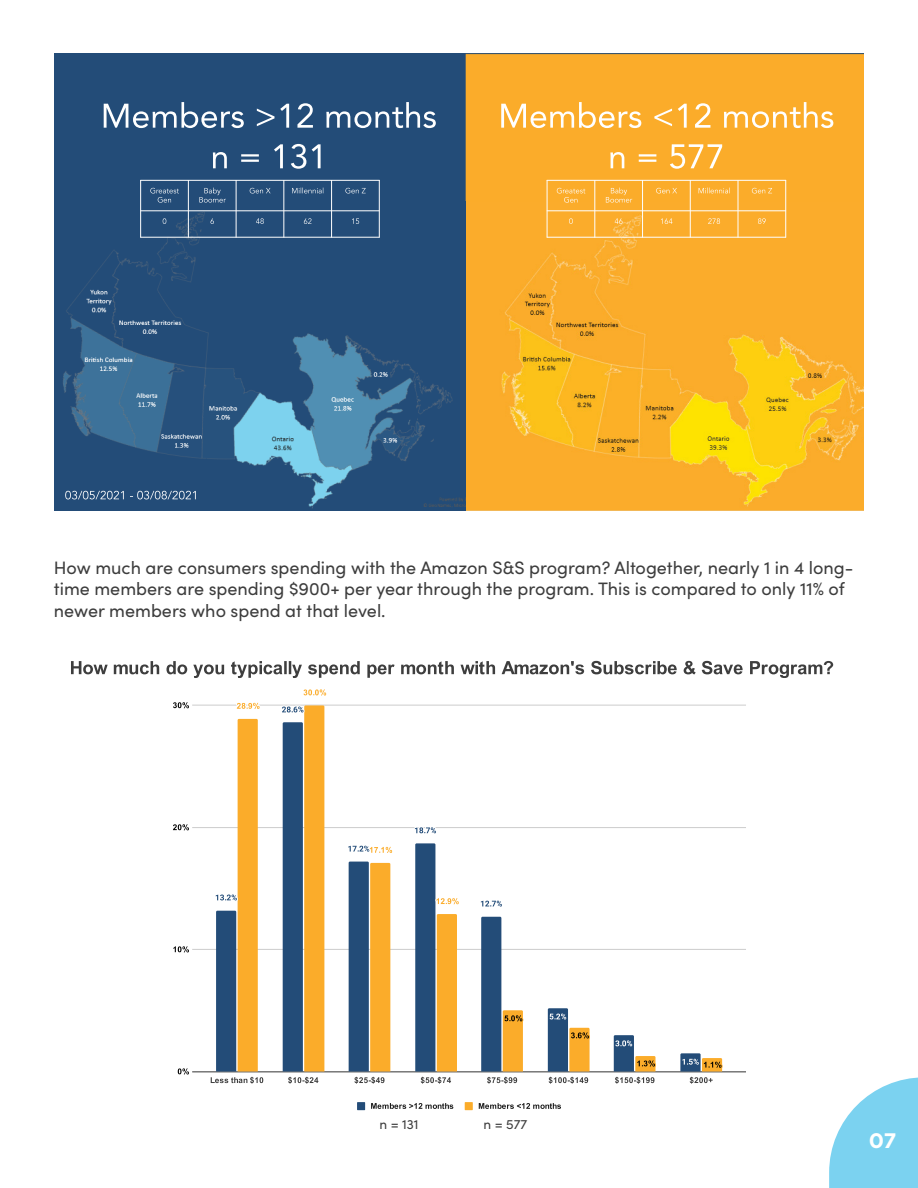
<style>
.page{position:relative;width:918px;height:1188px;background:#fff}
.page>*{position:absolute;margin:0;border:0;box-sizing:border-box;transform-origin:0 0}
.t1{font:700 21px "Gotham";color:#fff}
.t2{font:18px/21.6px "Sofia Pro";color:#3d3d3d}
.t3{font:13.5px "Sofia Pro";color:#3d3d3d}
</style>
<div class="page">
<hr style="left:192px;top:1072px;width:554px;height:1px;background:#333">
<hr style="left:192px;top:949px;width:554px;height:1px;background:#ccc">
<hr style="left:192px;top:827px;width:554px;height:1px;background:#ccc">
<hr style="left:192px;top:705px;width:554px;height:1px;background:#ccc">
<svg style="left:414px;top:827px;width:22px;height:7px"></svg>
<svg style="left:480px;top:900px;width:22px;height:7px"></svg>
<svg style="left:235px;top:702px;width:27px;height:7px"></svg>
<svg style="left:303px;top:689px;width:24px;height:7px"></svg>
<svg style="left:348px;top:845px;width:45px;height:8px"></svg>
<svg style="left:178px;top:1068px;width:11px;height:7px"></svg>
<svg style="left:173px;top:946px;width:16px;height:6px"></svg>
<svg style="left:173px;top:824px;width:16px;height:6px"></svg>
<svg style="left:173px;top:702px;width:16px;height:6px"></svg>
<svg style="left:211px;top:719px;width:52px;height:365px"></svg>
<svg style="left:279px;top:704px;width:45px;height:380px;background:#a0906b"></svg>
<svg style="left:349px;top:862px;width:41px;height:222px;background:#96855e"></svg>
<svg style="left:415px;top:843px;width:46px;height:241px"></svg>
<svg style="left:481px;top:917px;width:44px;height:167px"></svg>
<svg style="left:547px;top:1008px;width:45px;height:76px"></svg>
<svg style="left:613px;top:1035px;width:45px;height:49px"></svg>
<svg style="left:680px;top:1053px;width:44px;height:31px"></svg>
<div style="left:357px;top:1102px;width:8px;height:8px;background:#234c78"></div>
<svg style="left:371px;top:1103px;width:82px;height:6px"></svg>
<div style="left:465px;top:1102px;width:8px;height:8px;background:#fbac2a"></div>
<svg style="left:479px;top:1103px;width:82px;height:6px"></svg>
<svg style="left:829px;top:1077px;width:89px;height:111px"></svg>
<div style="left:466px;top:54px;width:398px;height:149px;background:#fbac2a"></div>
<div style="left:55px;top:54px;width:410px;height:457px;background:#234c78"></div>
<svg style="left:104px;top:102px;width:332px;height:26px"></svg>
<svg style="left:213px;top:144px;width:108px;height:25px"></svg>
<svg style="left:501px;top:102px;width:332px;height:26px"></svg>
<svg style="left:610px;top:144px;width:112px;height:25px;background:#fbbb52"></svg>
<img style="left:465px;top:203px;width:399px;height:308px">
<img style="left:63px;top:202px;width:402px;height:307px">
<hr style="left:140px;top:180px;width:1px;height:58px;background:#fff">
<hr style="left:188px;top:180px;width:1px;height:58px;background:#fff">
<hr style="left:236px;top:180px;width:1px;height:58px;background:#fff">
<hr style="left:284px;top:180px;width:1px;height:58px;background:#fff">
<hr style="left:331px;top:180px;width:1px;height:58px;background:#fff">
<hr style="left:379px;top:180px;width:1px;height:58px;background:#fff">
<hr style="left:140px;top:180px;width:240px;height:1px;background:#fff">
<hr style="left:140px;top:210px;width:240px;height:1px;background:#fff">
<hr style="left:140px;top:237px;width:240px;height:1px;background:#fff">
<svg style="left:150px;top:188px;width:29px;height:15px"></svg>
<svg style="left:199px;top:188px;width:27px;height:15px"></svg>
<svg style="left:250px;top:188px;width:21px;height:5px"></svg>
<svg style="left:292px;top:188px;width:31px;height:5px"></svg>
<svg style="left:345px;top:188px;width:21px;height:5px"></svg>
<svg style="left:163px;top:218px;width:3px;height:6px"></svg>
<svg style="left:210px;top:218px;width:4px;height:6px"></svg>
<svg style="left:256px;top:218px;width:8px;height:6px"></svg>
<svg style="left:304px;top:218px;width:7px;height:6px"></svg>
<svg style="left:352px;top:218px;width:7px;height:6px"></svg>
<svg style="left:65px;top:491px;width:131px;height:9px"></svg>
<hr style="left:547px;top:180px;width:1px;height:58px;background:#fff">
<hr style="left:594px;top:180px;width:1px;height:58px;background:#fff">
<hr style="left:642px;top:180px;width:1px;height:58px;background:#fff">
<hr style="left:690px;top:180px;width:1px;height:58px;background:#fff">
<hr style="left:738px;top:180px;width:1px;height:58px;background:#fff">
<hr style="left:785px;top:180px;width:1px;height:58px;background:#fff">
<hr style="left:547px;top:180px;width:239px;height:1px;background:#fff">
<hr style="left:547px;top:210px;width:239px;height:1px;background:#fff">
<hr style="left:547px;top:237px;width:239px;height:1px;background:#fff">
<svg style="left:557px;top:188px;width:28px;height:15px"></svg>
<svg style="left:606px;top:188px;width:26px;height:15px"></svg>
<svg style="left:656px;top:188px;width:21px;height:5px"></svg>
<svg style="left:699px;top:188px;width:31px;height:5px"></svg>
<svg style="left:752px;top:188px;width:20px;height:5px"></svg>
<svg style="left:569px;top:218px;width:4px;height:6px"></svg>
<svg style="left:615px;top:218px;width:8px;height:6px"></svg>
<svg style="left:661px;top:218px;width:11px;height:6px"></svg>
<svg style="left:708px;top:218px;width:12px;height:6px"></svg>
<svg style="left:758px;top:218px;width:8px;height:6px"></svg>
<svg style="left:71px;top:661px;width:762px;height:17px"></svg>
<p class="t2" style="left:54px;top:556px;width:801px">How much are consumers spending with the Amazon S&amp;S program? Altogether, nearly 1 in 4 long&shy;time members are spending $900+ per year through the program. This is compared to only 11% of newer members who spend at that level.</p>
<p class="t3" style="left:380px;top:1114px;width:41px">n = 131</p>
<p class="t3" style="left:484px;top:1114px;width:45px">n = 577</p>
<p class="t1" style="left:869px;top:1126px;width:29px">07</p>
</div>
